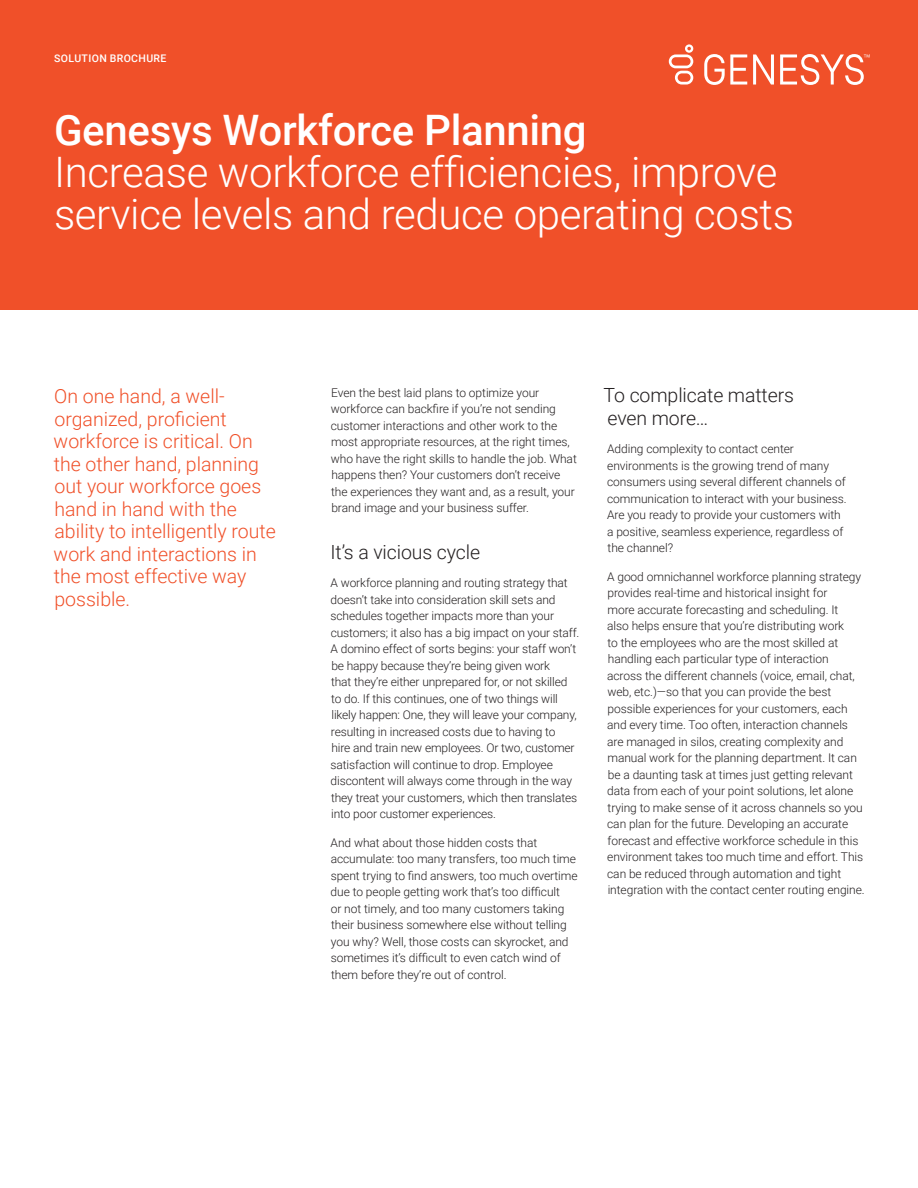
<style>
.page{position:relative;width:918px;height:1188px;background:#fff}
.page>*{position:absolute;margin:0;border:0;box-sizing:border-box;transform-origin:0 0}
.t1{font:300 42px/42px "Roboto";letter-spacing:-.01em;color:#fff}
.t2{font:500 42px "Roboto";letter-spacing:-.01em;color:#fff}
.t3{font:300 19.5px/22.5px "Roboto";color:#f05029}
.t4{font:300 19.5px/22.5px "Roboto";letter-spacing:-.005em;color:#231f20}
.t5{font:300 12px/16.5px "Roboto";letter-spacing:-.005em;color:#231f20}
.t6{font:500 10.5px "Roboto";letter-spacing:.035em;color:#fff}
</style>
<div class="page">
<div style="left:0;top:0;width:918px;height:309px;background:#f05029"></div>
<svg style="left:669px;top:44px;width:24px;height:41px"></svg>
<svg style="left:753px;top:54px;width:21px;height:31px"></svg>
<svg style="left:704px;top:54px;width:43px;height:31px"></svg>
<svg style="left:780px;top:54px;width:90px;height:31px"></svg>
<p class="t6" style="left:54px;top:51px;width:114px">SOLUTION BROCHURE</p>
<h1 class="t2" style="left:54px;top:101px;width:534px">Genesys Workforce Planning</h1>
<h1 class="t1" style="left:54px;top:149px;width:741px">Increase workforce efficiencies, improve service levels and reduce operating costs</h1>
<h2 class="t3" style="left:54px;top:385px;width:224px">On one hand, a well&shy;organized, proficient workforce is critical. On the other hand, planning out your workforce goes hand in hand with the ability to intelligently route work and interactions in the most effective way possible.</h2>
<h2 class="t4" style="left:604px;top:383px;width:192px">To complicate matters even more…</h2>
<p class="t5" style="left:331px;top:384px;width:248px">Even the best laid plans to optimize your workforce can backfire if you’re not sending customer interactions and other work to the most appropriate resources, at the right times, who have the right skills to handle the job. What happens then? Your customers don’t receive the experiences they want and, as a result, your brand image and your business suffer.</p>
<h2 class="t4" style="left:330px;top:540px;width:151px">It’s a vicious cycle</h2>
<p class="t5" style="left:331px;top:574px;width:250px">A workforce planning and routing strategy that doesn’t take into consideration skill sets and schedules together impacts more than your customers; it also has a big impact on your staff.<br>A domino effect of sorts begins: your staff won’t be happy because they’re being given work<br>that they’re either unprepared for, or not skilled to do. If this continues, one of two things will likely happen: One, they will leave your company, resulting in increased costs due to having to<br>hire and train new employees. Or two, customer satisfaction will continue to drop. Employee discontent will always come through in the way they treat your customers, which then translates into poor customer experiences.</p>
<p class="t5" style="left:331px;top:834px;width:249px">And what about those hidden costs that accumulate: too many transfers, too much time spent trying to find answers, too much overtime due to people getting work that’s too difficult<br>or not timely, and too many customers taking their business somewhere else without telling you why? Well, those costs can skyrocket, and sometimes it’s difficult to even catch wind of them before they’re out of control.</p>
<p class="t5" style="left:607px;top:440px;width:241px">Adding complexity to contact center environments is the growing trend of many consumers using several different channels of communication to interact with your business.<br>Are you ready to provide your customers with a positive, seamless experience, regardless of the channel?</p>
<p class="t5" style="left:607px;top:568px;width:259px">A good omnichannel workforce planning strategy provides real-time and historical insight for<br>more accurate forecasting and scheduling. It<br>also helps ensure that you’re distributing work<br>to the employees who are the most skilled at handling each particular type of interaction across the different channels (voice, email, chat, web, etc.)—so that you can provide the best possible experiences for your customers, each and every time. Too often, interaction channels are managed in silos, creating complexity and manual work for the planning department. It can be a daunting task at times just getting relevant data from each of your point solutions, let alone trying to make sense of it across channels so you can plan for the future. Developing an accurate forecast and effective workforce schedule in this environment takes too much time and effort. This can be reduced through automation and tight integration with the contact center routing engine.</p>
</div>
